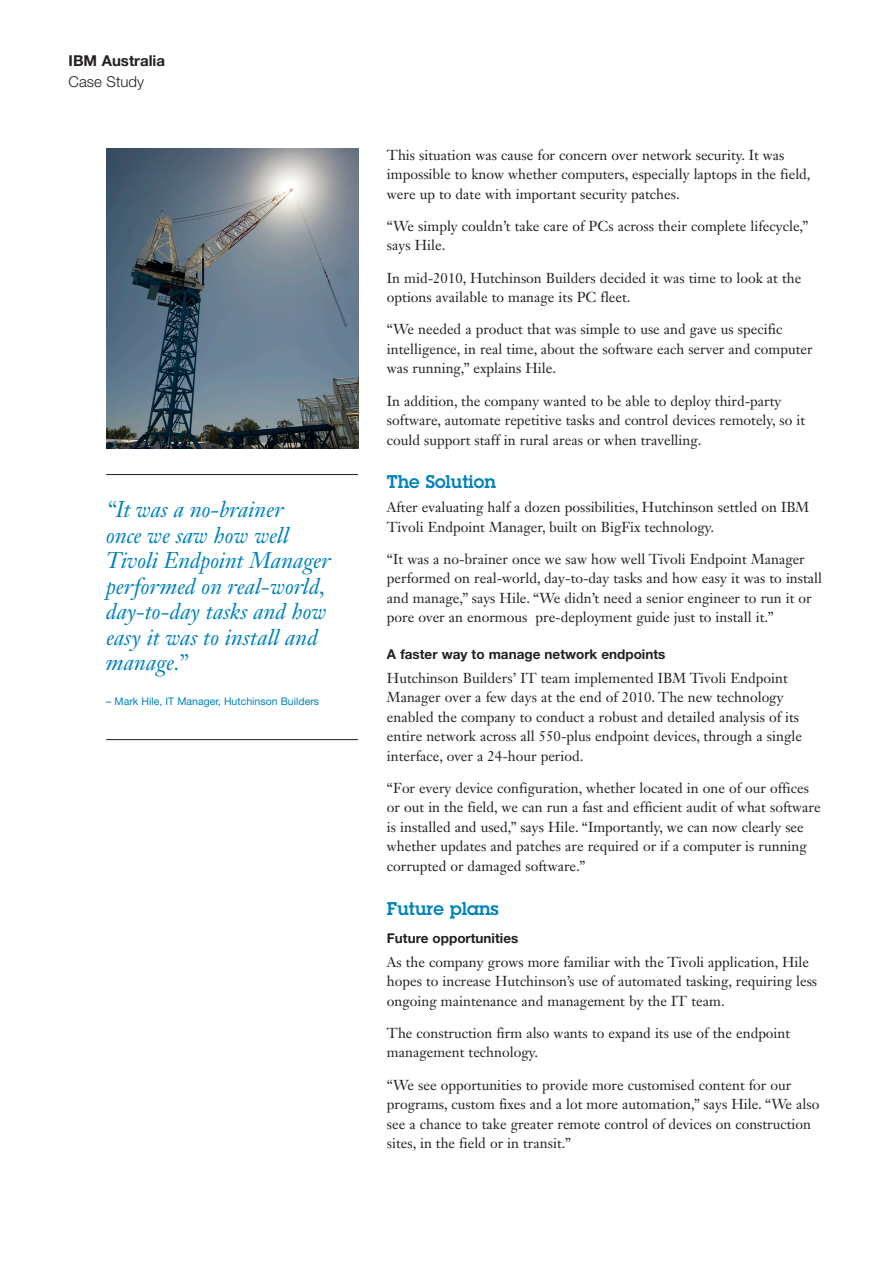
<style>
.page{position:relative;width:893px;height:1263px;background:#fff}
.page>*{position:absolute;margin:0;border:0;box-sizing:border-box;transform-origin:0 0}
.pullout{font:italic 22.5px/25.5px "Janson Text LT Std";color:#0082ba}
.subheads{font:600 18px "Lubalin Graph Std";color:#0082ba}
.Subject_Identifier_p{font:700 15px "Helvetica Neue LT Std";color:#231f20}
.Subject_Identifier_p-2{font:300 15px "Helvetica Neue LT Std";color:#231f20}
.Body{font:14.25px/19.5px "Janson Text LT Std";color:#231f20}
.overview_subheads{font:700 13.5px "Helvetica Neue LT Std";color:#231f20}
.quote_signoff{font:10.5px "Helvetica Neue LT Std";color:#0082ba}
</style>
<div class="page">
<hr style="left:106px;top:474px;width:252px;height:1px;background:#231f20">
<hr style="left:106px;top:739px;width:252px;height:1px;background:#231f20">
<img style="left:106px;top:149px;width:252px;height:300px">
<p class="Subject_Identifier_p" style="left:69px;top:51px;width:98px">IBM Australia</p>
<p class="Subject_Identifier_p-2" style="left:69px;top:72px;width:77px">Case Study</p>
<p class="pullout" style="left:106px;top:497px;width:226px">“It was a no-brainer<br>once we saw how well<br>Tivoli Endpoint Manager performed on real-world, day-to-day tasks and how easy it was to install and manage.”</p>
<p class="quote_signoff" style="left:106px;top:695px;width:214px">– Mark Hile, IT Manager, Hutchinson Builders</p>
<p class="Body" style="left:387px;top:145px;width:425px">This situation was cause for concern over network security. It was impossible to know whether computers, especially laptops in the field, were up to date with important security patches.</p>
<p class="Body" style="left:387px;top:216px;width:423px">“We simply couldn’t take care of PCs across their complete lifecycle,” says Hile.</p>
<p class="Body" style="left:387px;top:268px;width:416px">In mid-2010, Hutchinson Builders decided it was time to look at the options available to manage its PC fleet.</p>
<p class="Body" style="left:387px;top:320px;width:427px">“We needed a product that was simple to use and gave us specific intelligence, in real time, about the software each server and computer was running,” explains Hile.</p>
<p class="Body" style="left:387px;top:391px;width:420px">In addition, the company wanted to be able to deploy third-party software, automate repetitive tasks and control devices remotely, so it could support staff in rural areas or when travelling.</p>
<p class="subheads" style="left:387px;top:470px;width:110px">The Solution</p>
<p class="Body" style="left:387px;top:497px;width:424px">After evaluating half a dozen possibilities, Hutchinson settled on IBM<br>Tivoli Endpoint Manager, built on BigFix technology.</p>
<p class="Body" style="left:387px;top:549px;width:437px">“It was a no-brainer once we saw how well Tivoli Endpoint Manager performed on real-world, day-to-day tasks and how easy it was to install and manage,” says Hile. “We didn’t need a senior engineer to run it or pore over an enormous pre-deployment guide just to install it.”</p>
<p class="overview_subheads" style="left:387px;top:646px;width:280px">A faster way to manage network endpoints</p>
<p class="Body" style="left:387px;top:668px;width:417px">Hutchinson Builders’ IT team implemented IBM Tivoli Endpoint Manager over a few days at the end of 2010. The new technology enabled the company to conduct a robust and detailed analysis of its entire network across all 550-plus endpoint devices, through a single interface, over a 24-hour period.</p>
<p class="Body" style="left:387px;top:778px;width:435px">“For every device configuration, whether located in one of our offices or out in the field, we can run a fast and efficient audit of what software is installed and used,” says Hile. “Importantly, we can now clearly see whether updates and patches are required or if a computer is running corrupted or damaged software.”</p>
<p class="subheads" style="left:387px;top:896px;width:113px">Future plans</p>
<p class="overview_subheads" style="left:387px;top:929px;width:133px">Future opportunities</p>
<p class="Body" style="left:387px;top:952px;width:432px">As the company grows more familiar with the Tivoli application, Hile hopes to increase Hutchinson’s use of automated tasking, requiring less ongoing maintenance and management by the IT team.</p>
<p class="Body" style="left:387px;top:1023px;width:405px">The construction firm also wants to expand its use of the endpoint management technology.</p>
<p class="Body" style="left:387px;top:1075px;width:434px">“We see opportunities to provide more customised content for our programs, custom fixes and a lot more automation,” says Hile. “We also see a chance to take greater remote control of devices on construction sites, in the field or in transit.”</p>
</div>
